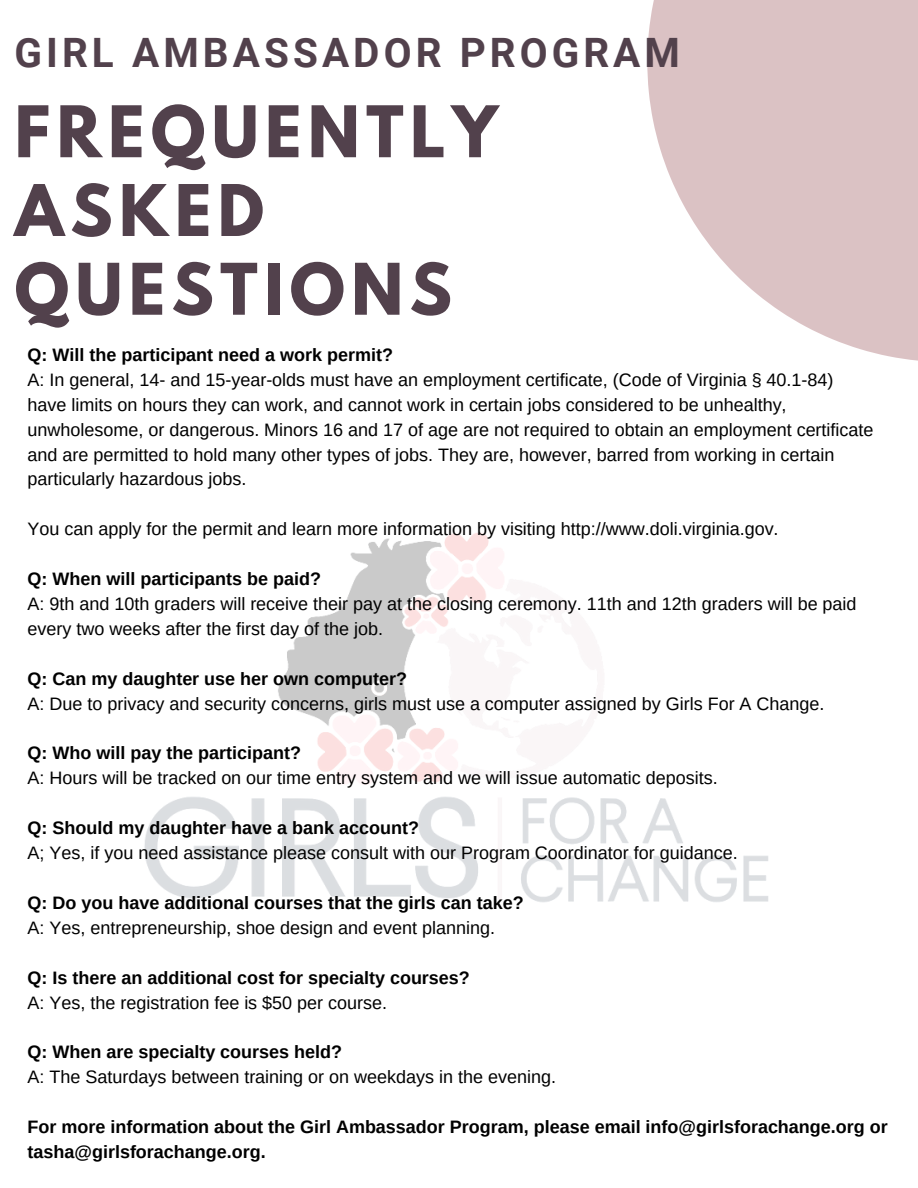
<style>
.page{position:relative;width:918px;height:1188px;background:#fff}
.page>*{position:absolute;margin:0;border:0;box-sizing:border-box;transform-origin:0 0}
.t1{font:700 63px/78.8px "League Spartan";letter-spacing:.1em;color:#52414c}
.t2{font:700 40.5px "Roboto";letter-spacing:.1em;color:#52414c}
.t3{font:18px/24.9px "Arimo";color:#000}
.t4{font:700 18px/24.9px "Arimo";color:#000}
</style>
<div class="page">
<svg style="left:647px;top:0;width:271px;height:361px;fill:#dbc2c4"></svg>
<img style="left:144px;top:533px;width:624px;height:369px">
<h2 class="t2" style="left:15px;top:30px;width:667px">GIRL AMBASSADOR PROGRAM</h2>
<h1 class="t1" style="left:15px;top:101px;width:485px">FREQUENTLY<br>ASKED<br>QUESTIONS</h1>
<p class="t4" style="left:28px;top:342px;width:367px">Q: Will the participant need a work permit?</p>
<p class="t3" style="left:28px;top:367px;width:847px">A: In general, 14- and 15-year-olds must have an employment certificate, (Code of Virginia § 40.1-84) have limits on hours they can work, and cannot work in certain jobs considered to be unhealthy, unwholesome, or dangerous. Minors 16 and 17 of age are not required to obtain an employment certificate and are permitted to hold many other types of jobs. They are, however, barred from working in certain particularly hazardous jobs.</p>
<p class="t3" style="left:28px;top:517px;width:753px">You can apply for the permit and learn more information by visiting http://www.doli.virginia.gov.</p>
<p class="t4" style="left:28px;top:566px;width:295px">Q: When will participants be paid?</p>
<p class="t3" style="left:28px;top:591px;width:831px">A: 9th and 10th graders will receive their pay at the closing ceremony. 11th and 12th graders will be paid every two weeks after the first day of the job.</p>
<p class="t4" style="left:28px;top:666px;width:381px">Q: Can my daughter use her own computer?</p>
<p class="t3" style="left:28px;top:691px;width:798px">A: Due to privacy and security concerns, girls must use a computer assigned by Girls For A Change.</p>
<p class="t4" style="left:28px;top:741px;width:275px">Q: Who will pay the participant?</p>
<p class="t3" style="left:28px;top:766px;width:692px">A: Hours will be tracked on our time entry system and we will issue automatic deposits.</p>
<p class="t4" style="left:28px;top:815px;width:393px">Q: Should my daughter have a bank account?</p>
<p class="t3" style="left:28px;top:840px;width:712px">A; Yes, if you need assistance please consult with our Program Coordinator for guidance.</p>
<p class="t4" style="left:28px;top:890px;width:498px">Q: Do you have additional courses that the girls can take?</p>
<p class="t3" style="left:28px;top:915px;width:469px">A: Yes, entrepreneurship, shoe design and event planning.</p>
<p class="t4" style="left:28px;top:965px;width:444px">Q: Is there an additional cost for specialty courses?</p>
<p class="t3" style="left:28px;top:990px;width:361px">A: Yes, the registration fee is $50 per course.</p>
<p class="t4" style="left:28px;top:1040px;width:316px">Q: When are specialty courses held?</p>
<p class="t3" style="left:28px;top:1065px;width:530px">A: The Saturdays between training or on weekdays in the evening.</p>
<p class="t4" style="left:28px;top:1114px;width:862px">For more information about the Girl Ambassador Program, please email info@girlsforachange.org or tasha@girlsforachange.org.</p>
</div>
